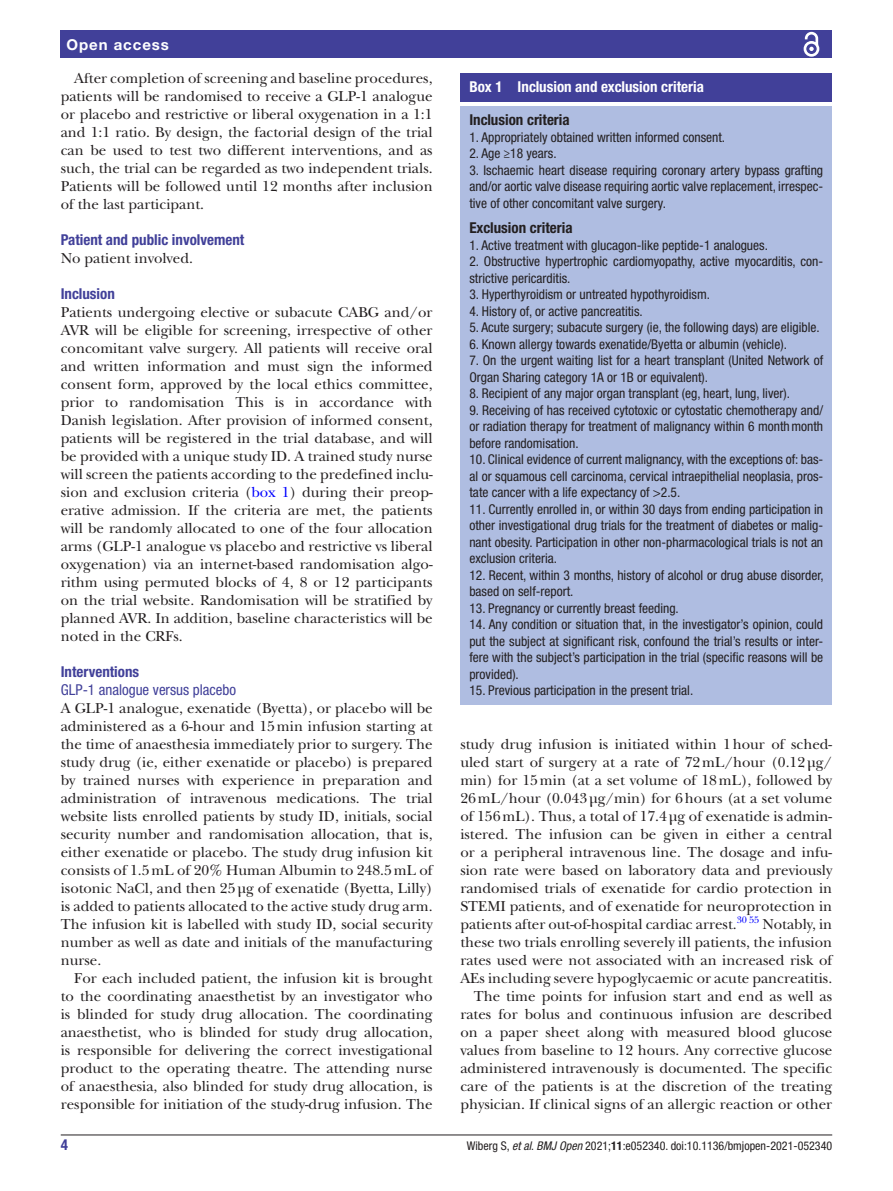
<style>
.page{position:relative;width:893px;height:1191px;background:#fff}
.page>*{position:absolute;margin:0;border:0;box-sizing:border-box;transform-origin:0 0}
.t1{font:15px/18px "New Baskerville";color:#231f20;text-align:justify}
.t2{font:700 condensed 15px "Helvetica Neue LT Std";color:#414099}
.t3{font:700 condensed 15px "Helvetica Neue LT Std";color:#231f20}
.t4{font:700 condensed 15px "Helvetica Neue LT Std";color:#fff}
.t5{font:condensed 15px "Helvetica Neue LT Std";color:#414099}
.t6{font:700 15px "Helvetica Neue LT Std";letter-spacing:.065em;color:#fff}
.t7{font:condensed 13.5px/16.5px "Helvetica Neue LT Std";color:#231f20;text-align:justify}
.t8{font:condensed 12px "Helvetica Neue LT Std";color:#231f20}
.t9{font:9.9px "New Baskerville";color:#00f}
.s1{color:#00f}
.s2{font-style:italic}
.s3{font-weight:700}
</style>
<div class="page">
<hr style="left:61px;top:1134px;width:771px;height:1px;background:#231f20">
<div style="left:61px;top:31px;width:771px;height:27px;background:#414099"></div>
<svg style="left:803px;top:31px;width:17px;height:26px"></svg>
<div style="left:460px;top:73px;width:372px;height:28px;background:#414099"></div>
<div style="left:460px;top:106px;width:372px;height:598px;background:#afbde1"></div>
<p class="t6" style="left:66px;top:35px;width:104px">Open access</p>
<p class="t1" style="left:61px;top:69px;width:373px;text-indent:14px">After completion of screening and baseline procedures, patients will be randomised to receive a GLP-1 analogue or placebo and restrictive or liberal oxygenation in a 1:1 and 1:1 ratio. By design, the factorial design of the trial can be used to test two different interventions, and as such, the trial can be regarded as two independent trials.<br>Patients will be followed until 12 months after inclusion of the last participant.</p>
<p class="t2" style="left:61px;top:231px;width:185px">Patient and public involvement</p>
<p class="t1" style="left:61px;top:249px;width:134px">No patient involved.</p>
<p class="t2" style="left:61px;top:285px;width:56px">Inclusion</p>
<p class="t1" style="left:61px;top:303px;width:373px">Patients undergoing elective or subacute CABG and/or AVR will be eligible for screening, irrespective of other concomitant valve surgery. All patients will receive oral and written information and must sign the informed consent form, approved by the local ethics committee, prior to randomisation This is in accordance with Danish legislation. After provision of informed consent, patients will be registered in the trial database, and will be provided with a unique study ID. A trained study nurse will screen the patients according to the predefined inclu&shy;sion and exclusion criteria (<span class="s1">box 1</span>) during their preop&shy;erative admission. If the criteria are met, the patients will be randomly allocated to one of the four allocation arms (GLP-1 analogue vs placebo and restrictive vs liberal oxygenation) via an internet-based randomisation algo&shy;rithm using permuted blocks of 4, 8 or 12 participants on the trial website. Randomisation will be stratified by planned AVR. In addition, baseline characteristics will be noted in the CRFs.</p>
<p class="t2" style="left:61px;top:663px;width:80px">Interventions</p>
<p class="t5" style="left:61px;top:681px;width:177px">GLP-1 analogue versus placebo</p>
<p class="t1" style="left:61px;top:699px;width:373px">A GLP-1 analogue, exenatide (Byetta), or placebo will be administered as a 6-hour and 15min infusion starting at the time of anaesthesia immediately prior to surgery. The study drug (ie, either exenatide or placebo) is prepared by trained nurses with experience in preparation and administration of intravenous medications. The trial website lists enrolled patients by study ID, initials, social security number and randomisation allocation, that is, either exenatide or placebo. The study drug infusion kit consists of 1.5mL of 20% Human Albumin to 248.5mL of isotonic NaCl, and then 25µg of exenatide (Byetta, Lilly) is added to patients allocated to the active study drug arm.<br>The infusion kit is labelled with study ID, social security number as well as date and initials of the manufacturing nurse.</p>
<p class="t1" style="left:61px;top:969px;width:373px;text-indent:14px">For each included patient, the infusion kit is brought to the coordinating anaesthetist by an investigator who is blinded for study drug allocation. The coordinating anaesthetist, who is blinded for study drug allocation, is responsible for delivering the correct investigational product to the operating theatre. The attending nurse of anaesthesia, also blinded for study drug allocation, is responsible for initiation of the study-drug infusion. The</p>
<p class="t4" style="left:469px;top:78px;width:236px">Box 1 Inclusion and exclusion criteria</p>
<p class="t3" style="left:469px;top:111px;width:102px">Inclusion criteria</p>
<p class="t7" style="left:469px;top:129px;width:257px">1. Appropriately obtained written informed consent.</p>
<p class="t7" style="left:469px;top:145px;width:89px">2. Age ≥18 years.</p>
<p class="t7" style="left:469px;top:162px;width:355px">3. Ischaemic heart disease requiring coronary artery bypass grafting and/or aortic valve disease requiring aortic valve replacement, irrespec&shy;tive of other concomitant valve surgery.</p>
<p class="t3" style="left:469px;top:219px;width:105px">Exclusion criteria</p>
<p class="t7" style="left:469px;top:237px;width:300px">1. Active treatment with glucagon-like peptide-1 analogues.</p>
<p class="t7" style="left:469px;top:253px;width:355px">2. Obstructive hypertrophic cardiomyopathy, active myocarditis, con&shy;strictive pericarditis.</p>
<p class="t7" style="left:469px;top:286px;width:242px">3. Hyperthyroidism or untreated hypothyroidism.</p>
<p class="t7" style="left:469px;top:303px;width:175px">4. History of, or active pancreatitis.</p>
<p class="t7" style="left:469px;top:319px;width:352px">5. Acute surgery; subacute surgery (ie, the following days) are eligible.</p>
<p class="t7" style="left:469px;top:336px;width:319px">6. Known allergy towards exenatide/Byetta or albumin (vehicle).</p>
<p class="t7" style="left:469px;top:352px;width:355px">7. On the urgent waiting list for a heart transplant (United Network of<br>Organ Sharing category 1A or 1B or equivalent).</p>
<p class="t7" style="left:469px;top:385px;width:322px">8. Recipient of any major organ transplant (eg, heart, lung, liver).</p>
<p class="t7" style="left:469px;top:402px;width:355px">9. Receiving of has received cytotoxic or cytostatic chemotherapy and/ or radiation therapy for treatment of malignancy within 6 monthmonth before randomisation.</p>
<p class="t7" style="left:469px;top:451px;width:355px">10. Clinical evidence of current malignancy, with the exceptions of: bas&shy;al or squamous cell carcinoma, cervical intraepithelial neoplasia, pros&shy;tate cancer with a life expectancy of &gt;2.5.</p>
<p class="t7" style="left:469px;top:501px;width:355px">11. Currently enrolled in, or within 30 days from ending participation in other investigational drug trials for the treatment of diabetes or malig&shy;nant obesity. Participation in other non-pharmacological trials is not an exclusion criteria.</p>
<p class="t7" style="left:469px;top:567px;width:356px">12. Recent, within 3 months, history of alcohol or drug abuse disorder, based on self-report.</p>
<p class="t7" style="left:469px;top:600px;width:211px">13. Pregnancy or currently breast feeding.</p>
<p class="t7" style="left:469px;top:616px;width:355px">14. Any condition or situation that, in the investigator’s opinion, could put the subject at significant risk, confound the trial’s results or inter&shy;fere with the subject’s participation in the trial (specific reasons will be provided).</p>
<p class="t7" style="left:469px;top:682px;width:225px">15. Previous participation in the present trial.</p>
<p class="t1" style="left:460px;top:735px;width:373px">study drug infusion is initiated within 1hour of sched&shy;uled start of surgery at a rate of 72mL/hour (0.12µg/ min) for 15min (at a set volume of 18mL), followed by 26mL/hour (0.043µg/min) for 6hours (at a set volume of 156mL). Thus, a total of 17.4µg of exenatide is admin&shy;istered. The infusion can be given in either a central or a peripheral intravenous line. The dosage and infu&shy;sion rate were based on laboratory data and previously randomised trials of exenatide for cardio protection in STEMI patients, and of exenatide for neuroprotection in patients after out-of-hospital cardiac arrest.</p>
<p class="t9" style="left:737px;top:913px;width:24px">30 55</p>
<p class="t1" style="left:460px;top:915px;width:373px;text-align:right">Notably, in<br>these two trials enrolling severely ill patients, the infusion rates used were not associated with an increased risk of AEs including severe hypoglycaemic or acute pancreatitis.<br>The time points for infusion start and end as well as rates for bolus and continuous infusion are described on a paper sheet along with measured blood glucose values from baseline to 12 hours. Any corrective glucose administered intravenously is documented. The specific care of the patients is at the discretion of the treating physician. If clinical signs of an allergic reaction or other</p>
<p class="t2" style="left:61px;top:1135px;width:9px">4</p>
<p class="t8" style="left:467px;top:1138px;width:367px">Wiberg S, <span class="s2">et al</span>. <span class="s2">BMJ Open</span> 2021;<span class="s3">11</span>:e052340. doi:10.1136/bmjopen-2021-052340</p>
</div>
